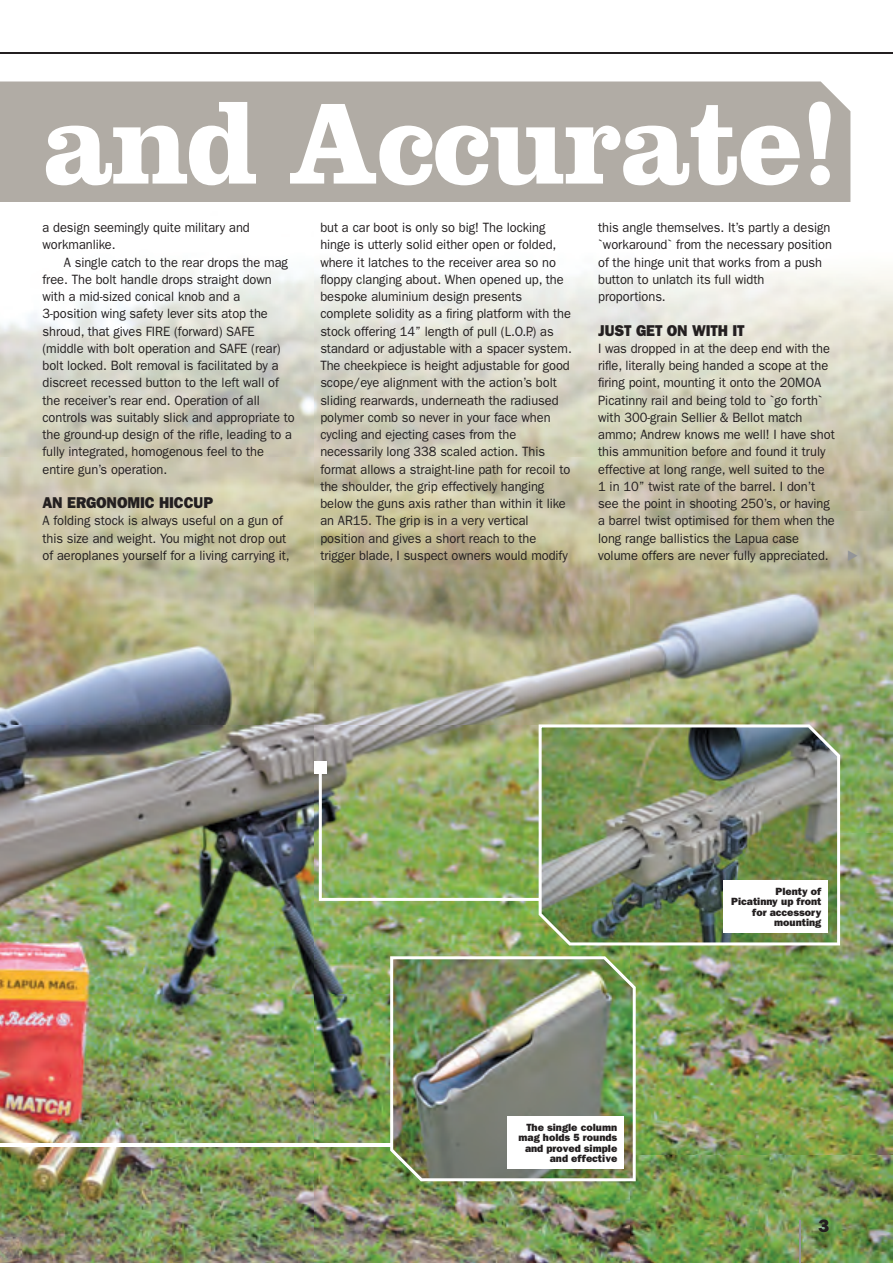
<style>
.page{position:relative;width:893px;height:1263px;background:#fff}
.page>*{position:absolute;margin:0;border:0;box-sizing:border-box;transform-origin:0 0}
.t1{font:700 120px "Clarendon";letter-spacing:-.02em;color:#fff}
.t2{font:800 18px "Franklin Gothic";color:#231f20}
.t3{font:800 15.75px "Franklin Gothic";letter-spacing:-.005em;color:#231f20;scale:.95 1}
.t4{font:13.5px/17.2px "Franklin Gothic";letter-spacing:-.005em;color:#231f20;scale:.95 1}
.t5{font:800 10.5px/10.5px "Franklin Gothic";color:#231f20;text-align:right}
</style>
<div class="page">
<img style="left:0;top:189px;width:893px;height:1074px">
<img style="left:539px;top:724px;width:301px;height:221px">
<img style="left:390px;top:956px;width:246px;height:225px">
<hr style="left:0;top:1143px;width:393px;height:3px;background:#fff">
<img style="left:319px;top:768px;width:221px;height:133px">
<div style="left:314px;top:762px;width:12px;height:12px;background:#fff"></div>
<hr style="left:0;top:52px;width:893px;height:1px;background:#231f20">
<hr style="left:799px;top:1221px;width:1px;height:42px;background:#939598">
<img style="left:0;top:1237px;width:21px;height:20px">
<div style="left:0;top:81px;width:850px;height:121px;background:#b1aca5"></div>
<div style="left:507px;top:1116px;width:117px;height:52px;background:#fff"></div>
<div style="left:723px;top:880px;width:105px;height:52px;background:#fff"></div>
<svg style="left:848px;top:550px;width:10px;height:11px"></svg>
<h1 class="t1" style="left:43px;top:71px;width:798px">and Accurate!</h1>
<p class="t4" style="left:43px;top:219px;width:220px">a design seemingly quite military and workmanlike.</p>
<p class="t4" style="left:43px;top:253px;width:267px;text-indent:21px">A single catch to the rear drops the mag free. The bolt handle drops straight down with a mid-sized conical knob and a 3-position wing safety lever sits atop the shroud, that gives FIRE (forward) SAFE (middle with bolt operation and SAFE (rear) bolt locked. Bolt removal is facilitated by a discreet recessed button to the left wall of the receiver’s rear end. Operation of all controls was suitably slick and appropriate to the ground-up design of the rifle, leading to a fully integrated, homogenous feel to the entire gun’s operation.</p>
<p class="t3" style="left:43px;top:493px;width:181px">AN ERGONOMIC HICCUP</p>
<p class="t4" style="left:43px;top:512px;width:262px">A folding stock is always useful on a gun of this size and weight. You might not drop out of aeroplanes yourself for a living carrying it,</p>
<p class="t4" style="left:320px;top:219px;width:266px">but a car boot is only so big! The locking hinge is utterly solid either open or folded, where it latches to the receiver area so no floppy clanging about. When opened up, the bespoke aluminium design presents complete solidity as a firing platform with the stock offering 14” length of pull (L.O.P.) as standard or adjustable with a spacer system.<br>The cheekpiece is height adjustable for good scope/eye alignment with the action’s bolt sliding rearwards, underneath the radiused polymer comb so never in your face when cycling and ejecting cases from the necessarily long 338 scaled action. This format allows a straight-line path for recoil to the shoulder, the grip effectively hanging below the guns axis rather than within it like an AR15. The grip is in a very vertical position and gives a short reach to the trigger blade, I suspect owners would modify</p>
<p class="t4" style="left:598px;top:219px;width:248px">this angle themselves. It’s partly a design `workaround` from the necessary position of the hinge unit that works from a push button to unlatch its full width proportions.</p>
<p class="t3" style="left:598px;top:321px;width:156px">JUST GET ON WITH IT</p>
<p class="t4" style="left:598px;top:340px;width:251px">I was dropped in at the deep end with the rifle, literally being handed a scope at the firing point, mounting it onto the 20MOA Picatinny rail and being told to `go forth` with 300-grain Sellier &amp; Bellot match ammo; Andrew knows me well! I have shot this ammunition before and found it truly effective at long range, well suited to the 1 in 10” twist rate of the barrel. I don’t see the point in shooting 250’s, or having a barrel twist optimised for them when the long range ballistics the Lapua case volume offers are never fully appreciated.</p>
<p class="t5" style="left:519px;top:1122px;width:100px">The single column mag holds 5 rounds and proved simple and effective</p>
<p class="t5" style="left:731px;top:886px;width:92px">Plenty of<br>Picatinny up front for accessory mounting</p>
<h2 class="t2" style="left:819px;top:1215px;width:12px">3</h2>
</div>
